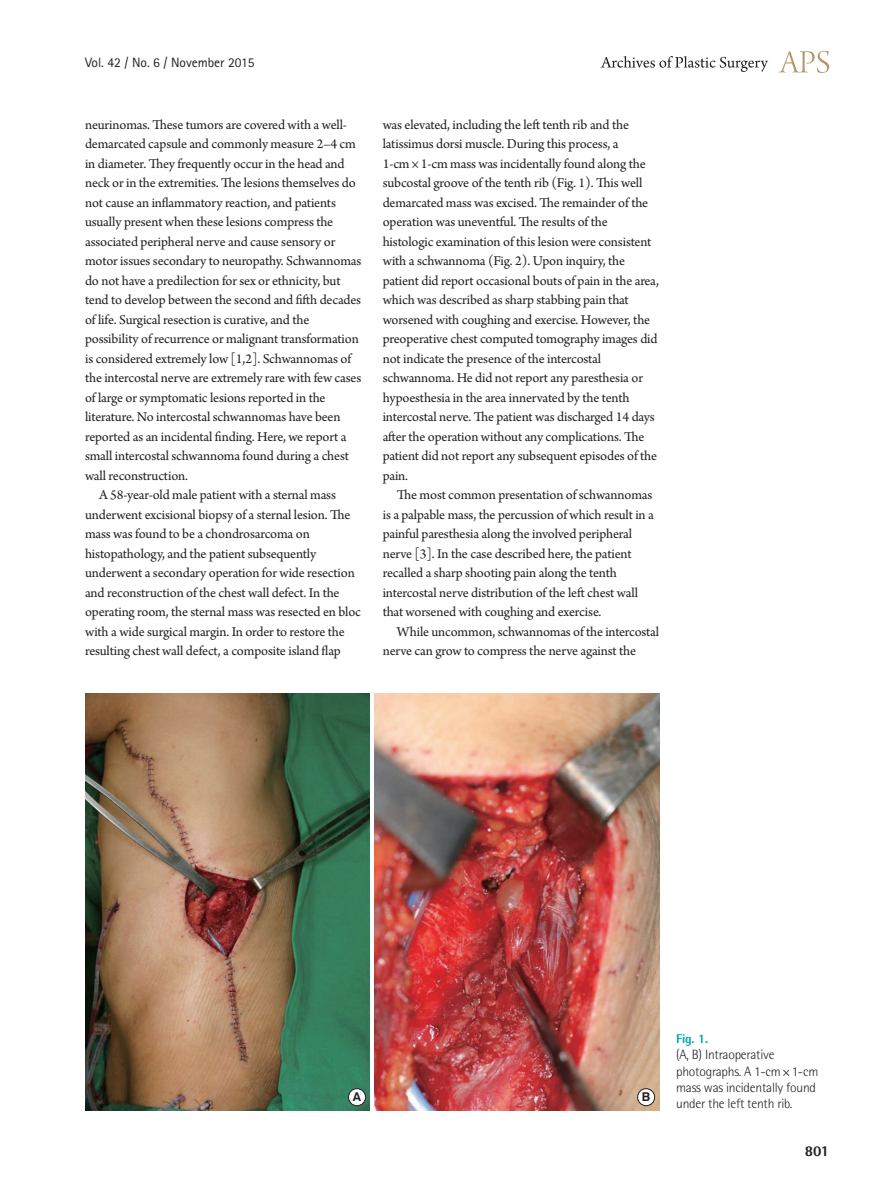
<style>
.page{position:relative;width:893px;height:1191px;background:#fff}
.page>*{position:absolute;margin:0;border:0;box-sizing:border-box;transform-origin:0 0}
.t1{font:800 15px "Rotis Semi Sans Std";color:#231f20}
.본문{font:14.25px/19.5px "Arno Pro";letter-spacing:-.01em;color:#231f20}
.표_그림_설명{font:300 13.5px/16.2px "Rotis Semi Sans Std";letter-spacing:-.015em;color:#231f20}
.권_호_월{font:13.5px "Rotis Sans Serif Std";color:#231f20}
.표_그림_설명-2{font:800 12.75px "Rotis Semi Sans Std";color:#00a99d}
.t2{font:700 12.15px "Swiss 721 BT";color:#231f20}
</style>
<div class="page">
<svg style="left:779px;top:51px;width:50px;height:22px"></svg>
<svg style="left:601px;top:56px;width:167px;height:16px"></svg>
<img style="left:85px;top:693px;width:285px;height:417px">
<div style="left:348px;top:1088px;width:17px;height:17px;background:#fff;border-radius:50%"></div>
<div style="left:348px;top:1088px;width:18px;height:18px;border:1px solid #231f20;border-radius:50%"></div>
<img style="left:374px;top:693px;width:285px;height:417px">
<div style="left:638px;top:1088px;width:17px;height:17px;background:#fff;border-radius:50%"></div>
<div style="left:637px;top:1088px;width:18px;height:18px;border:1px solid #231f20;border-radius:50%"></div>
<p class="권_호_월" style="left:85px;top:54px;width:171px">Vol. 42 / No. 6 / November 2015</p>
<p class="본문" style="left:85px;top:115px;width:278px">neurinomas. These tumors are covered with a well&shy;demarcated capsule and commonly measure 2–4 cm in diameter. They frequently occur in the head and neck or in the extremities. The lesions themselves do not cause an inflammatory reaction, and patients usually present when these lesions compress the associated peripheral nerve and cause sensory or motor issues secondary to neuropathy. Schwannomas do not have a predilection for sex or ethnicity, but tend to develop between the second and fifth decades of life. Surgical resection is curative, and the possibility of recurrence or malignant transformation is considered extremely low [1,2]. Schwannomas of the intercostal nerve are extremely rare with few cases of large or symptomatic lesions reported in the literature. No intercostal schwannomas have been reported as an incidental finding. Here, we report a small intercostal schwannoma found during a chest wall reconstruction.</p>
<p class="본문" style="left:85px;top:486px;width:277px;text-indent:14px">A 58-year-old male patient with a sternal mass underwent excisional biopsy of a sternal lesion. The mass was found to be a chondrosarcoma on histopathology, and the patient subsequently underwent a secondary operation for wide resection and reconstruction of the chest wall defect. In the operating room, the sternal mass was resected en bloc with a wide surgical margin. In order to restore the resulting chest wall defect, a composite island flap</p>
<p class="본문" style="left:383px;top:115px;width:278px">was elevated, including the left tenth rib and the latissimus dorsi muscle. During this process, a<br>1-cm × 1-cm mass was incidentally found along the subcostal groove of the tenth rib (Fig. 1). This well demarcated mass was excised. The remainder of the operation was uneventful. The results of the histologic examination of this lesion were consistent with a schwannoma (Fig. 2). Upon inquiry, the patient did report occasional bouts of pain in the area, which was described as sharp stabbing pain that worsened with coughing and exercise. However, the preoperative chest computed tomography images did not indicate the presence of the intercostal schwannoma. He did not report any paresthesia or hypoesthesia in the area innervated by the tenth intercostal nerve. The patient was discharged 14 days after the operation without any complications. The patient did not report any subsequent episodes of the pain.</p>
<p class="본문" style="left:383px;top:486px;width:273px;text-indent:14px">The most common presentation of schwannomas is a palpable mass, the percussion of which result in a painful paresthesia along the involved peripheral nerve [3]. In the case described here, the patient recalled a sharp shooting pain along the tenth intercostal nerve distribution of the left chest wall that worsened with coughing and exercise.</p>
<p class="본문" style="left:383px;top:622px;width:278px;text-indent:14px">While uncommon, schwannomas of the intercostal nerve can grow to compress the nerve against the</p>
<p class="t2" style="left:353px;top:1089px;width:10px">A</p>
<p class="t2" style="left:642px;top:1089px;width:10px">B</p>
<p class="표_그림_설명-2" style="left:676px;top:1030px;width:33px">Fig. 1.</p>
<p class="표_그림_설명" style="left:676px;top:1046px;width:144px">(A, B) Intraoperative photographs. A 1-cm×1-cm mass was incidentally found under the left tenth rib.</p>
<p class="t1" style="left:805px;top:1141px;width:26px">801</p>
</div>
